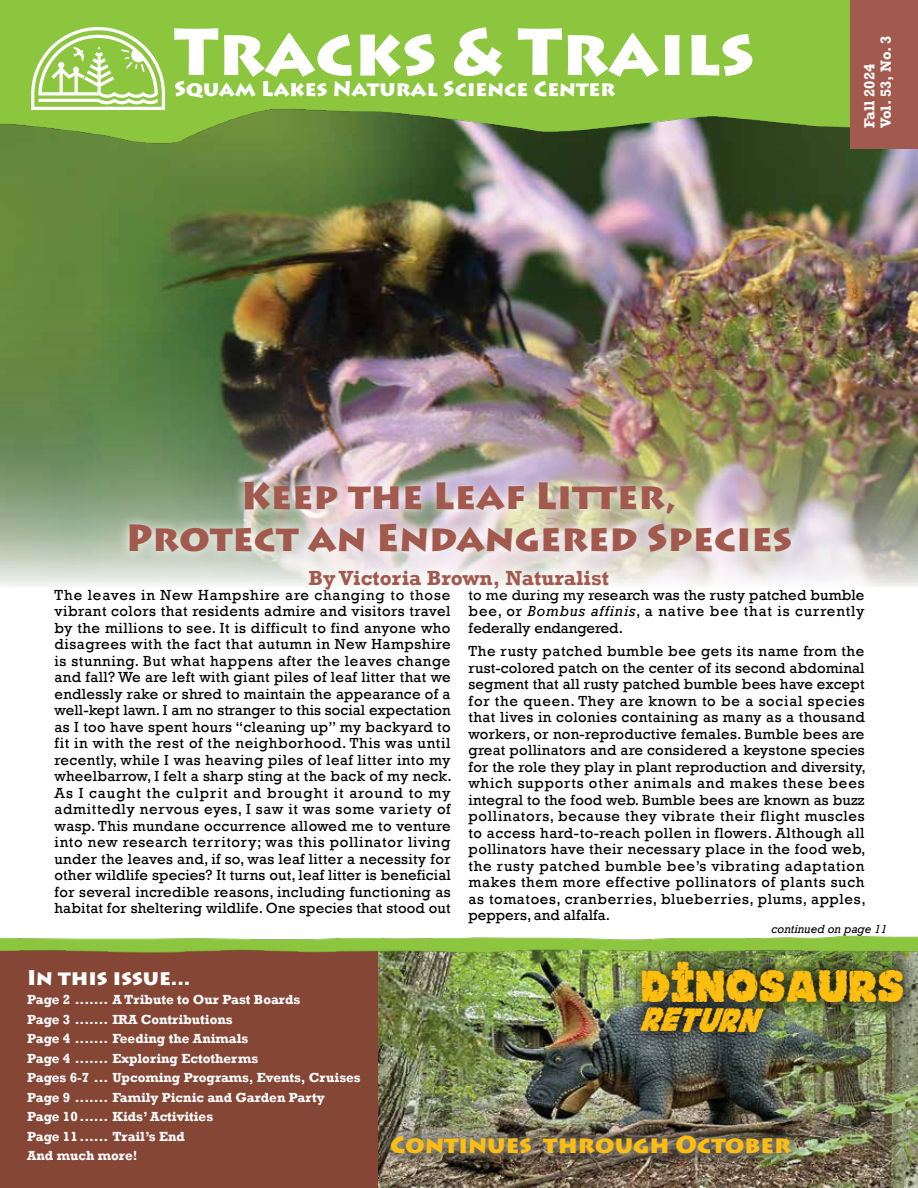
<style>
.page{position:relative;width:918px;height:1188px;background:#fff}
.page>*{position:absolute;margin:0;border:0;box-sizing:border-box;transform-origin:0 0}
.t1{font:900 66px "Lithos Pro";color:#fff}
.t2{font:38.55px "JF Rock Solid";color:#febe10}
.t3{font:900 37.5px/41.8px "Lithos Pro";color:#a35a4e;text-align:center}
.t4{font:italic 29.25px "JF Rock Solid";color:#febe10;scale:.89 1}
.t5{font:900 24px "Lithos Pro";color:#febe10}
.t6{font:900 21px "Lithos Pro";color:#fff}
.t7{font:700 21px "Rockwell";color:#a35a4e}
.t8{font:15px/16.5px "Rockwell";letter-spacing:.01em;color:#000;text-align:justify}
.t9{font:700 15px/16.5px "Rockwell";color:#fff}
.t10{font:700 13.5px/19.5px "Rockwell";color:#fff}
.t11{font:italic 12px "Rockwell";color:#000}
.s1{font-style:italic}
</style>
<div class="page">
<img style="left:0;top:151px;width:918px;height:436px">
<img style="left:378px;top:957px;width:540px;height:231px">
<div style="left:37px;top:571px;width:846px;height:371px;background:#fff"></div>
<img style="left:0;top:0;width:918px;height:151px">
<svg style="left:31px;top:27px;width:134px;height:83px"></svg>
<div style="left:850px;top:0;width:68px;height:148px;background:#a35a4e"></div>
<div style="left:117px;top:471px;width:686px;height:131px;background:#fff;opacity:.75"></div>
<div style="left:0;top:949px;width:378px;height:239px;background:#854636"></div>
<img style="left:378px;top:1122px;width:427px;height:46px">
<div style="left:381px;top:1127px;width:419px;height:36px;background:#fff;opacity:.75"></div>
<div style="left:622px;top:943px;width:296px;height:109px;background:#000;opacity:.75"></div>
<img style="left:0;top:935px;width:918px;height:22px">
<h1 class="t1" style="left:174px;top:11px;width:581px">Tracks &amp; Trails</h1>
<p class="t9" style="left:861px;top:128px;width:94px;rotate:-90deg">Fall 2024<br>Vol. 53, No. 3</p>
<h3 class="t6" style="left:174px;top:75px;width:442px">Squam Lakes Natural Science Center</h3>
<h3 class="t3" style="left:126px;top:476px;width:668px">Keep the Leaf Litter,<br>Protect an Endangered Species</h3>
<h3 class="t7" style="left:309px;top:566px;width:302px">By Victoria Brown, Naturalist</h3>
<p class="t8" style="left:55px;top:587px;width:399px">The leaves in New Hampshire are changing to those vibrant colors that residents admire and visitors travel by the millions to see. It is difficult to find anyone who disagrees with the fact that autumn in New Hampshire is stunning. But what happens after the leaves change and fall? We are left with giant piles of leaf litter that we endlessly rake or shred to maintain the appearance of a well-kept lawn. I am no stranger to this social expectation as I too have spent hours “cleaning up” my backyard to fit in with the rest of the neighborhood. This was until recently, while I was heaving piles of leaf litter into my wheelbarrow, I felt a sharp sting at the back of my neck.<br>As I caught the culprit and brought it around to my admittedly nervous eyes, I saw it was some variety of wasp. This mundane occurrence allowed me to venture into new research territory; was this pollinator living under the leaves and, if so, was leaf litter a necessity for other wildlife species? It turns out, leaf litter is beneficial for several incredible reasons, including functioning as habitat for sheltering wildlife. One species that stood out</p>
<p class="t8" style="left:469px;top:587px;width:398px">to me during my research was the rusty patched bumble bee, or <span class="s1">Bombus affinis</span>, a native bee that is currently federally endangered.</p>
<p class="t8" style="left:469px;top:643px;width:399px">The rusty patched bumble bee gets its name from the rust-colored patch on the center of its second abdominal segment that all rusty patched bumble bees have except for the queen. They are known to be a social species that lives in colonies containing as many as a thousand workers, or non-reproductive females. Bumble bees are great pollinators and are considered a keystone species for the role they play in plant reproduction and diversity, which supports other animals and makes these bees integral to the food web. Bumble bees are known as buzz pollinators, because they vibrate their flight muscles to access hard-to-reach pollen in flowers. Although all pollinators have their necessary place in the food web, the rusty patched bumble bee’s vibrating adaptation makes them more effective pollinators of plants such as tomatoes, cranberries, blueberries, plums, apples, peppers, and alfalfa.</p>
<p class="t11" style="left:772px;top:922px;width:117px">continued on page 11</p>
<h3 class="t6" style="left:27px;top:964px;width:165px">In this issue...</h3>
<p class="t10" style="left:27px;top:990px;width:335px">Page 2 ....... A Tribute to Our Past Boards<br>Page 3 ....... IRA Contributions<br>Page 4 ....... Feeding the Animals<br>Page 4 ....... Exploring Ectotherms<br>Pages 6-7 ... Upcoming Programs, Events, Cruises Page 9 ....... Family Picnic and Garden Party<br>Page 10...... Kids’ Activities<br>Page 11...... Trail’s End<br>And much more!</p>
<h2 class="t2" style="left:641px;top:961px;width:265px">DINOSAURS</h2>
<h3 class="t4" style="left:640px;top:1000px;width:133px;rotate:1deg">Return</h3>
<h3 class="t5" style="left:390px;top:1130px;width:403px">Continues through October</h3>
</div>
